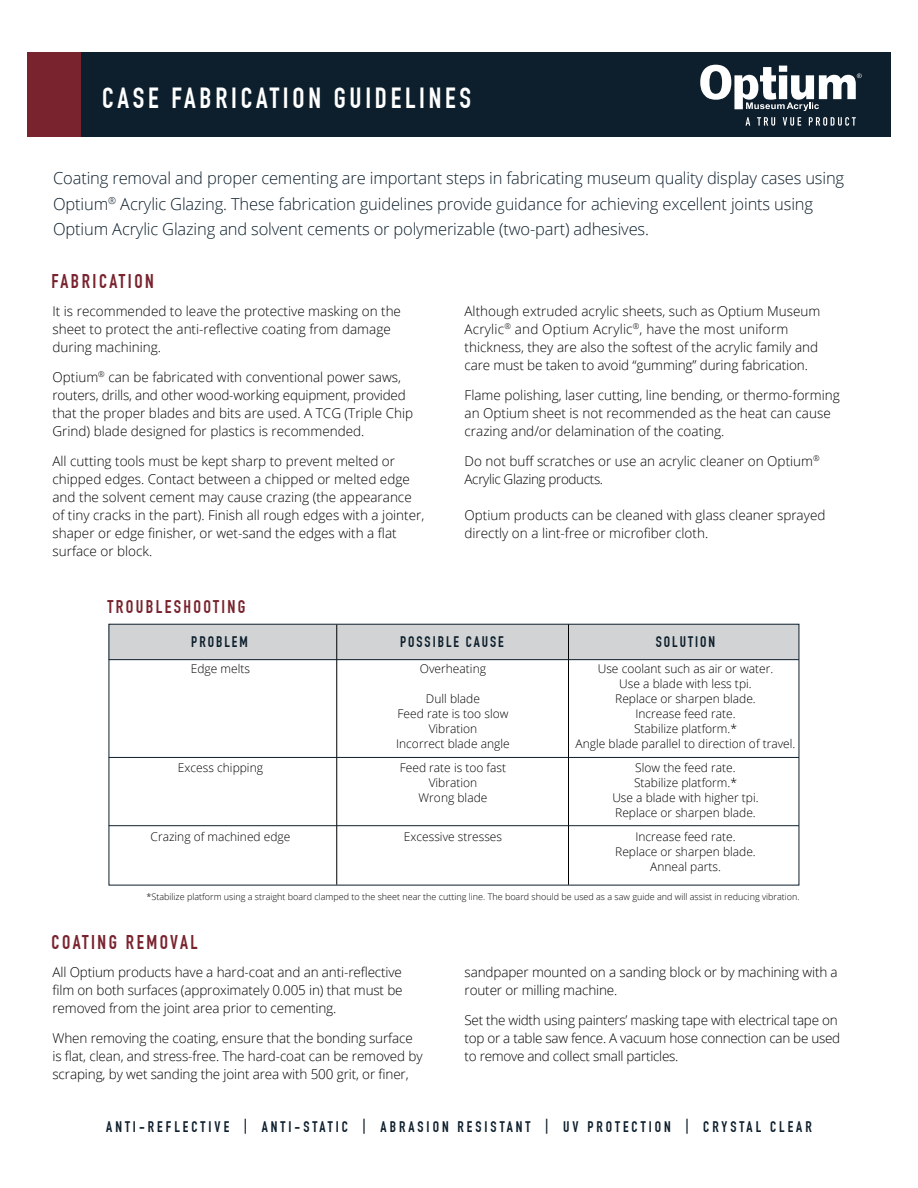
<style>
.page{position:relative;width:918px;height:1188px;background:#fff}
.page>*{position:absolute;margin:0;border:0;box-sizing:border-box;transform-origin:0 0}
.t1{font:700 28.5px "DIN Condensed";letter-spacing:.13em;color:#fff}
.t2{font:700 19.5px "DIN Condensed";letter-spacing:.13em;color:#79232e}
.t3{font:700 18px "DIN Condensed";letter-spacing:.13em;color:#79232e}
.t4{font:300 16.5px/25.5px "Open Sans";letter-spacing:-.01em;color:#0d1f2c}
.t5{font:700 15px "DIN Condensed";letter-spacing:.2em;color:#0d1f2c}
.t6{font:700 15px "DIN Condensed";letter-spacing:.13em;color:#0d1f2c}
.t7{font:300 13.5px/18px "Open Sans";color:#000}
.t8{font:300 13.5px/18px "Open Sans";letter-spacing:-.02em;color:#000}
.t9{font:300 12px/15px "Open Sans";color:#000;text-align:center}
.t10{font:300 9px "Open Sans";color:#000}
</style>
<div class="page">
<div style="left:40px;top:52px;width:851px;height:85px;background:#0d1f2c"></div>
<div style="left:27px;top:52px;width:54px;height:85px;background:#79232e"></div>
<div style="left:109px;top:624px;width:690px;height:36px;background:#d1d3d4"></div>
<hr style="left:336px;top:625px;width:1px;height:260px;background:#000">
<hr style="left:568px;top:624px;width:1px;height:261px;background:#000">
<hr style="left:109px;top:757px;width:690px;height:1px;background:#0d1f2c">
<hr style="left:109px;top:659px;width:690px;height:1px;background:#0d1f2c">
<hr style="left:109px;top:825px;width:690px;height:1px;background:#0d1f2c">
<div style="left:109px;top:624px;width:690px;height:261px;border:1px solid #0d1f2c"></div>
<svg style="left:746px;top:117px;width:110px;height:9px"></svg>
<svg style="left:700px;top:65px;width:162px;height:46px"></svg>
<h1 class="t1" style="left:102px;top:81px;width:370px">CASE FABRICATION GUIDELINES</h1>
<p class="t4" style="left:53px;top:165px;width:793px">Coating removal and proper cementing are important steps in fabricating museum quality display cases using<br>Optium<sup>®</sup> Acrylic Glazing. These fabrication guidelines provide guidance for achieving excellent joints using<br>Optium Acrylic Glazing and solvent cements or polymerizable (two-part) adhesives.</p>
<h2 class="t2" style="left:52px;top:270px;width:104px">FABRICATION</h2>
<p class="t7" style="left:52px;top:302px;width:350px">It is recommended to leave the protective masking on the sheet to protect the anti-reflective coating from damage during machining.</p>
<p class="t7" style="left:52px;top:368px;width:362px">Optium<sup>®</sup> can be fabricated with conventional power saws, routers, drills, and other wood-working equipment, provided that the proper blades and bits are used. A TCG (Triple Chip Grind) blade designed for plastics is recommended.</p>
<p class="t7" style="left:53px;top:452px;width:373px">All cutting tools must be kept sharp to prevent melted or chipped edges. Contact between a chipped or melted edge and the solvent cement may cause crazing (the appearance of tiny cracks in the part). Finish all rough edges with a jointer, shaper or edge finisher, or wet-sand the edges with a flat surface or block.</p>
<p class="t7" style="left:465px;top:302px;width:357px">Although extruded acrylic sheets, such as Optium Museum Acrylic<sup>®</sup> and Optium Acrylic<sup>®</sup>, have the most uniform thickness, they are also the softest of the acrylic family and care must be taken to avoid “gumming” during fabrication.</p>
<p class="t7" style="left:465px;top:386px;width:377px">Flame polishing, laser cutting, line bending, or thermo-forming an Optium sheet is not recommended as the heat can cause crazing and/or delamination of the coating.</p>
<p class="t7" style="left:465px;top:452px;width:357px">Do not buff scratches or use an acrylic cleaner on Optium<sup>®<br></sup>Acrylic Glazing products.</p>
<p class="t7" style="left:465px;top:506px;width:362px">Optium products can be cleaned with glass cleaner sprayed directly on a lint-free or microfiber cloth.</p>
<h3 class="t3" style="left:107px;top:596px;width:140px">TROUBLESHOOTING</h3>
<p class="t6" style="left:191px;top:633px;width:58px">PROBLEM</p>
<p class="t6" style="left:400px;top:633px;width:105px">POSSIBLE CAUSE</p>
<p class="t6" style="left:656px;top:633px;width:61px">SOLUTION</p>
<p class="t9" style="left:191px;top:660px;width:61px">Edge melts</p>
<p class="t9" style="left:420px;top:660px;width:68px">Overheating</p>
<p class="t9" style="left:598px;top:660px;width:177px">Use coolant such as air or water.<br>Use a blade with less tpi.</p>
<p class="t9" style="left:426px;top:690px;width:56px">Dull blade</p>
<p class="t9" style="left:615px;top:690px;width:142px">Replace or sharpen blade.</p>
<p class="t9" style="left:398px;top:705px;width:112px">Feed rate is too slow</p>
<p class="t9" style="left:635px;top:705px;width:102px">Increase feed rate.</p>
<p class="t9" style="left:429px;top:720px;width:50px">Vibration</p>
<p class="t9" style="left:634px;top:720px;width:105px">Stabilize platform.*</p>
<p class="t9" style="left:396px;top:735px;width:115px">Incorrect blade angle</p>
<p class="t9" style="left:576px;top:735px;width:221px">Angle blade parallel to direction of travel.</p>
<p class="t9" style="left:178px;top:759px;width:87px">Excess chipping</p>
<p class="t9" style="left:400px;top:759px;width:108px">Feed rate is too fast</p>
<p class="t9" style="left:635px;top:759px;width:102px">Slow the feed rate.</p>
<p class="t9" style="left:429px;top:774px;width:50px">Vibration</p>
<p class="t9" style="left:634px;top:774px;width:105px">Stabilize platform.*</p>
<p class="t9" style="left:419px;top:789px;width:70px">Wrong blade</p>
<p class="t9" style="left:612px;top:789px;width:148px;text-align:left">Use a blade with higher tpi.<br>Replace or sharpen blade.</p>
<p class="t9" style="left:151px;top:828px;width:141px">Crazing of machined edge</p>
<p class="t9" style="left:404px;top:828px;width:100px">Excessive stresses</p>
<p class="t9" style="left:615px;top:828px;width:142px">Increase feed rate.<br>Replace or sharpen blade.<br>Anneal parts.</p>
<p class="t10" style="left:146px;top:891px;width:655px">*Stabilize platform using a straight board clamped to the sheet near the cutting line. The board should be used as a saw guide and will assist in reducing vibration.</p>
<h2 class="t2" style="left:52px;top:931px;width:148px">COATING REMOVAL</h2>
<p class="t7" style="left:52px;top:963px;width:352px;text-align:justify">All Optium products have a hard-coat and an anti-reflective film on both surfaces (approximately 0.005 in) that must be removed from the joint area prior to cementing.</p>
<p class="t7" style="left:52px;top:1029px;width:372px">When removing the coating, ensure that the bonding surface is flat, clean, and stress-free. The hard-coat can be removed by scraping, by wet sanding the joint area with 500 grit, or finer,</p>
<p class="t7" style="left:465px;top:963px;width:375px">sandpaper mounted on a sanding block or by machining with a router or milling machine.</p>
<p class="t8" style="left:465px;top:1011px;width:377px">Set the width using painters’ masking tape with electrical tape on top or a table saw fence. A vacuum hose connection can be used to remove and collect small particles.</p>
<p class="t5" style="left:106px;top:1118px;width:707px">ANTI-REFLECTIVE | ANTI-STATIC | ABRASION RESISTANT | UV PROTECTION | CRYSTAL CLEAR</p>
</div>
